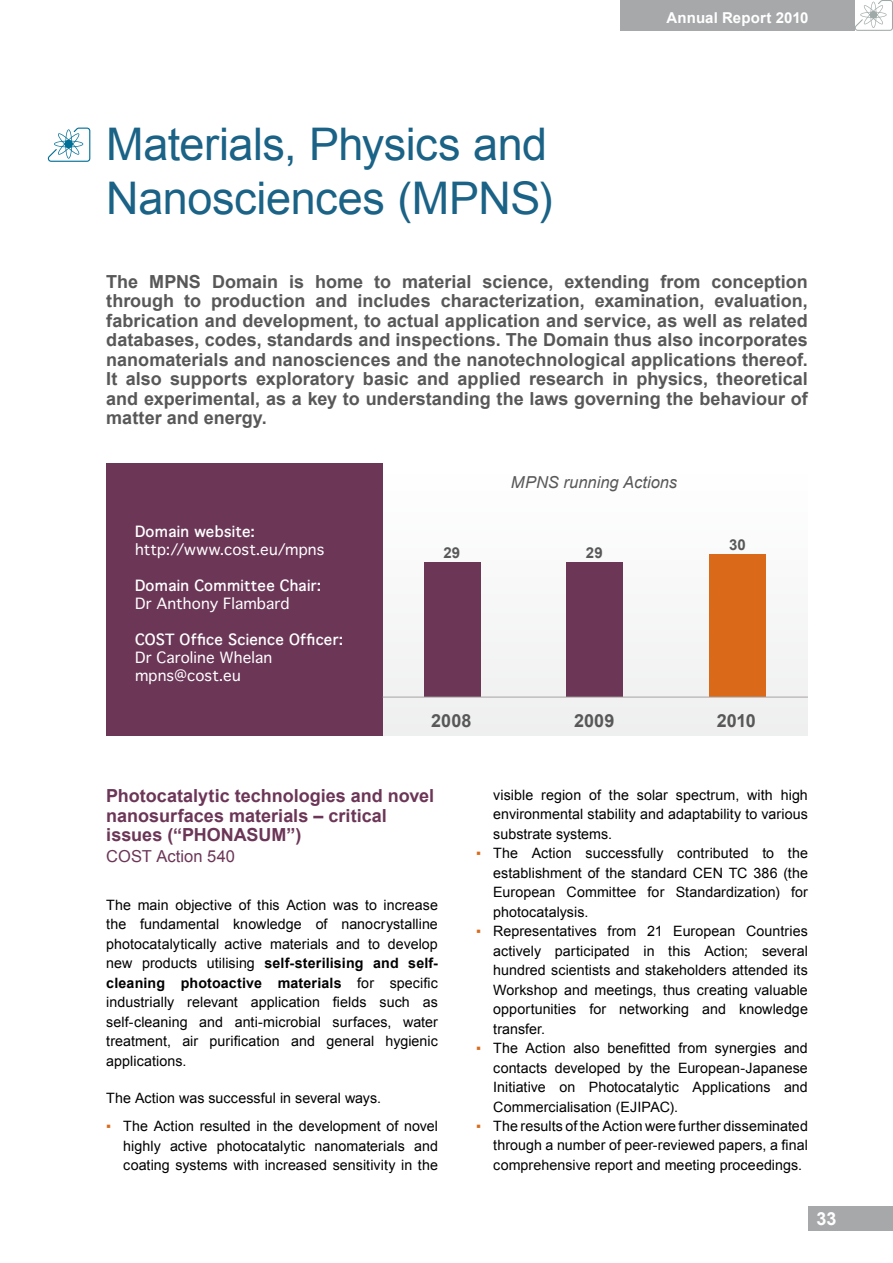
<style>
.page{position:relative;width:893px;height:1263px;background:#fff}
.page>*{position:absolute;margin:0;border:0;box-sizing:border-box;transform-origin:0 0}
.t1{font:45px/54px "Arial";letter-spacing:-.01em;color:#1a6286}
.t2{font:700 18px/19.5px "Arial";color:#585858;text-align:justify}
.t3{font:700 18px/19.5px "Arial";color:#6c3657}
.t4{font:700 18px "Arial";color:#fff}
.t5{font:italic 16.5px "Arial";color:#585858}
.t6{font:16.5px "Arial";color:#6c3657}
.t7{font:15px/18px "Thonburi";letter-spacing:.01em;color:#fff}
.t8{font:700 15px "Thonburi";letter-spacing:.01em;color:#fff}
.t9{font:700 15px "Arial";letter-spacing:.01em;color:#fff}
.t10{font:700 15px "Arial";color:#585858}
.t11{font:14.25px/19.5px "Arial";letter-spacing:.005em;color:#000;text-align:justify}
.s1{font-weight:700}
.s2{color:#da6a1a}
</style>
<div class="page">
<div style="left:808px;top:1206px;width:85px;height:25px;background:#a7a8aa"></div>
<div style="left:620px;top:0;width:235px;height:31px;background:#a7a8aa"></div>
<div style="left:106px;top:463px;width:277px;height:273px;background:#6c3657"></div>
<div style="left:383px;top:464px;width:424px;height:271px;background:#f8f8f9"></div>
<div style="left:423px;top:562px;width:57px;height:135px;background:#6c3657"></div>
<div style="left:567px;top:562px;width:56px;height:135px;background:#6c3657"></div>
<div style="left:709px;top:554px;width:57px;height:143px;background:#da6a1a"></div>
<hr style="left:383px;top:697px;width:425px;height:1px;background:#a7a2a1">
<svg style="left:48px;top:128px;width:42px;height:34px"></svg>
<svg style="left:855px;top:0;width:38px;height:31px"></svg>
<p class="t9" style="left:666px;top:8px;width:144px">Annual Report 2010</p>
<h1 class="t1" style="left:106px;top:118px;width:448px">Materials, Physics and<br>Nanosciences (MPNS)</h1>
<p class="t2" style="left:106px;top:272px;width:703px">The MPNS Domain is home to material science, extending from conception through to production and includes characterization, examination, evaluation, fabrication and development, to actual application and service, as well as related databases, codes, standards and inspections. The Domain thus also incorporates nanomaterials and nanosciences and the nanotechnological applications thereof.<br>It also supports exploratory basic and applied research in physics, theoretical and experimental, as a key to understanding the laws governing the behaviour of matter and energy.</p>
<p class="t8" style="left:135px;top:518px;width:122px">Domain website:</p>
<p class="t7" style="left:135px;top:540px;width:191px">http://www.cost.eu/mpns</p>
<p class="t8" style="left:135px;top:572px;width:188px">Domain Committee Chair:</p>
<p class="t7" style="left:135px;top:594px;width:156px">Dr Anthony Flambard</p>
<p class="t8" style="left:135px;top:626px;width:210px">COST Office Science Officer:</p>
<p class="t7" style="left:135px;top:648px;width:139px">Dr Caroline Whelan mpns@cost.eu</p>
<p class="t10" style="left:443px;top:542px;width:18px">29</p>
<p class="t5" style="left:511px;top:471px;width:168px">MPNS running Actions</p>
<p class="t10" style="left:586px;top:542px;width:18px">29</p>
<p class="t10" style="left:729px;top:535px;width:18px">30</p>
<p class="t2" style="left:431px;top:711px;width:42px">2008</p>
<p class="t2" style="left:574px;top:711px;width:42px">2009</p>
<p class="t2" style="left:717px;top:711px;width:40px">2010</p>
<p class="t3" style="left:106px;top:787px;width:329px">Photocatalytic technologies and novel nanosurfaces materials – critical issues (“PHONASUM”)</p>
<p class="t6" style="left:106px;top:846px;width:130px">COST Action 540</p>
<p class="t11" style="left:106px;top:895px;width:333px">The main objective of this Action was to increase the fundamental knowledge of nanocrystalline photocatalytically active materials and to develop new products utilising <span class="s1">self-sterilising and self&shy;cleaning photoactive materials</span> for specific industrially relevant application fields such as self-cleaning and anti-microbial surfaces, water treatment, air purification and general hygienic applications.</p>
<p class="t11" style="left:106px;top:1088px;width:276px">The Action was successful in several ways.</p>
<p class="t11" style="left:123px;top:1116px;width:316px;text-indent:-17px"><span class="s2">▪</span> The Action resulted in the development of novel highly active photocatalytic nanomaterials and coating systems with increased sensitivity in the</p>
<p class="t11" style="left:493px;top:785px;width:316px">visible region of the solar spectrum, with high environmental stability and adaptability to various substrate systems.</p>
<p class="t11" style="left:493px;top:843px;width:316px;text-indent:-17px"><span class="s2">▪</span> The Action successfully contributed to the establishment of the standard CEN TC 386 (the European Committee for Standardization) for photocatalysis.</p>
<p class="t11" style="left:493px;top:921px;width:316px;text-indent:-17px"><span class="s2">▪</span> Representatives from 21 European Countries actively participated in this Action; several hundred scientists and stakeholders attended its Workshop and meetings, thus creating valuable opportunities for networking and knowledge transfer.</p>
<p class="t11" style="left:493px;top:1038px;width:316px;text-indent:-17px"><span class="s2">▪</span> The Action also benefitted from synergies and contacts developed by the European-Japanese Initiative on Photocatalytic Applications and Commercialisation (EJIPAC).</p>
<p class="t11" style="left:493px;top:1116px;width:316px;text-indent:-17px"><span class="s2">▪</span> The results of the Action were further disseminated through a number of peer-reviewed papers, a final comprehensive report and meeting proceedings.</p>
<p class="t4" style="left:816px;top:1206px;width:22px">33</p>
</div>
